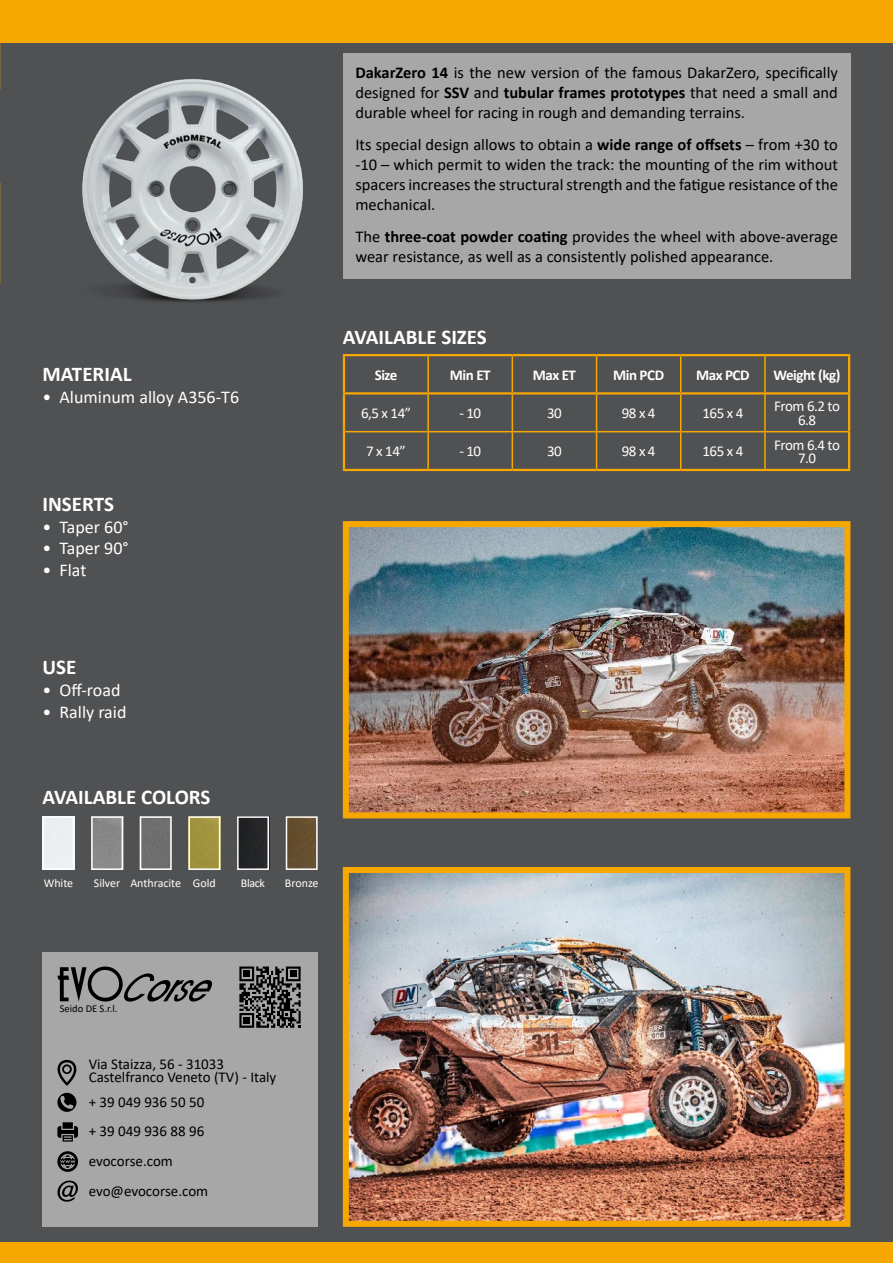
<style>
.page{position:relative;width:893px;height:1263px;background:#505153}
.page>*{position:absolute;margin:0;border:0;box-sizing:border-box;transform-origin:0 0}
.t1{font:700 21px "Calibri";color:#fff}
.t2{font:18px "Calibri";color:#fff}
.t3{font:16.5px/19.8px "Calibri";color:#000;text-align:justify}
.t4{font:15px/29.5px "Calibri";color:#000}
.t5{font:15px/13.5px "Calibri";letter-spacing:-.03em;color:#fff;text-align:center}
.t6{font:700 15px "Calibri";letter-spacing:-.03em;color:#fff}
.t7{font:12px "Calibri";color:#fff}
.t8{font:10.5px "Calibri";color:#000}
.s1{font-weight:700}
</style>
<div class="page">
<div style="left:43px;top:952px;width:275px;height:275px;background:#a7a7a8"></div>
<div style="left:0;top:1242px;width:893px;height:21px;background:#f7a800"></div>
<div style="left:0;top:0;width:893px;height:43px;background:#f7a800"></div>
<div style="left:343px;top:53px;width:507px;height:226px;background:#a7a7a8"></div>
<img style="left:350px;top:874px;width:493px;height:346px">
<div style="left:343px;top:867px;width:507px;height:360px;border:6px solid #f7a800"></div>
<img style="left:350px;top:528px;width:493px;height:283px">
<div style="left:343px;top:521px;width:507px;height:297px;border:6px solid #f7a800"></div>
<img style="left:82px;top:79px;width:221px;height:223px">
<svg style="left:57px;top:1060px;width:19px;height:25px"></svg>
<svg style="left:57px;top:1093px;width:19px;height:19px"></svg>
<svg style="left:57px;top:1122px;width:21px;height:19px"></svg>
<svg style="left:57px;top:1151px;width:21px;height:21px"></svg>
<svg style="left:57px;top:1180px;width:21px;height:22px"></svg>
<svg style="left:239px;top:966px;width:62px;height:62px"></svg>
<svg style="left:57px;top:966px;width:155px;height:35px"></svg>
<img style="left:46px;top:819px;width:25px;height:48px">
<div style="left:43px;top:816px;width:31px;height:54px;border:2px solid #fff"></div>
<div style="left:237px;top:816px;width:32px;height:54px;border:2px solid #fff"></div>
<img style="left:143px;top:819px;width:26px;height:48px">
<div style="left:140px;top:816px;width:32px;height:54px;border:2px solid #fff"></div>
<img style="left:94px;top:819px;width:26px;height:48px">
<div style="left:91px;top:816px;width:32px;height:54px;border:2px solid #fff"></div>
<img style="left:191px;top:819px;width:26px;height:48px">
<div style="left:188px;top:816px;width:32px;height:54px;border:2px solid #fff"></div>
<img style="left:289px;top:819px;width:26px;height:48px">
<div style="left:286px;top:816px;width:32px;height:54px;border:2px solid #fff"></div>
<hr style="left:343px;top:354px;width:85px;height:2px;background:#f7a800">
<hr style="left:343px;top:356px;width:2px;height:36px;background:#f7a800">
<hr style="left:428px;top:354px;width:84px;height:2px;background:#f7a800">
<hr style="left:512px;top:354px;width:85px;height:2px;background:#f7a800">
<hr style="left:597px;top:354px;width:84px;height:2px;background:#f7a800">
<hr style="left:681px;top:354px;width:84px;height:2px;background:#f7a800">
<hr style="left:765px;top:354px;width:85px;height:2px;background:#f7a800">
<hr style="left:848px;top:356px;width:2px;height:36px;background:#f7a800">
<hr style="left:343px;top:392px;width:85px;height:2px;background:#f7a800">
<hr style="left:343px;top:394px;width:2px;height:38px;background:#f7a800">
<hr style="left:428px;top:392px;width:84px;height:2px;background:#f7a800">
<hr style="left:512px;top:392px;width:85px;height:2px;background:#f7a800">
<hr style="left:597px;top:392px;width:84px;height:2px;background:#f7a800">
<hr style="left:681px;top:392px;width:84px;height:2px;background:#f7a800">
<hr style="left:765px;top:392px;width:85px;height:2px;background:#f7a800">
<hr style="left:848px;top:394px;width:2px;height:38px;background:#f7a800">
<hr style="left:343px;top:432px;width:2px;height:37px;background:#f7a800">
<hr style="left:848px;top:432px;width:2px;height:37px;background:#f7a800">
<hr style="left:343px;top:469px;width:85px;height:2px;background:#f7a800">
<hr style="left:428px;top:469px;width:84px;height:2px;background:#f7a800">
<hr style="left:512px;top:469px;width:85px;height:2px;background:#f7a800">
<hr style="left:597px;top:469px;width:84px;height:2px;background:#f7a800">
<hr style="left:681px;top:469px;width:84px;height:2px;background:#f7a800">
<hr style="left:765px;top:469px;width:85px;height:2px;background:#f7a800">
<hr style="left:427px;top:356px;width:2px;height:36px;background:#f7a800">
<hr style="left:512px;top:356px;width:1px;height:36px;background:#f7a800">
<hr style="left:596px;top:356px;width:1px;height:36px;background:#f7a800">
<hr style="left:680px;top:356px;width:1px;height:36px;background:#f7a800">
<hr style="left:764px;top:356px;width:2px;height:36px;background:#f7a800">
<hr style="left:427px;top:394px;width:2px;height:37px;background:#f7a800">
<hr style="left:512px;top:394px;width:1px;height:37px;background:#f7a800">
<hr style="left:596px;top:394px;width:1px;height:37px;background:#f7a800">
<hr style="left:680px;top:394px;width:1px;height:37px;background:#f7a800">
<hr style="left:764px;top:394px;width:2px;height:37px;background:#f7a800">
<hr style="left:345px;top:431px;width:83px;height:1px;background:#f7a800">
<hr style="left:428px;top:431px;width:84px;height:1px;background:#f7a800">
<hr style="left:427px;top:432px;width:2px;height:37px;background:#f7a800">
<hr style="left:512px;top:431px;width:85px;height:1px;background:#f7a800">
<hr style="left:512px;top:432px;width:1px;height:37px;background:#f7a800">
<hr style="left:597px;top:431px;width:84px;height:1px;background:#f7a800">
<hr style="left:596px;top:432px;width:1px;height:37px;background:#f7a800">
<hr style="left:681px;top:431px;width:84px;height:1px;background:#f7a800">
<hr style="left:680px;top:432px;width:1px;height:37px;background:#f7a800">
<hr style="left:765px;top:431px;width:83px;height:1px;background:#f7a800">
<hr style="left:764px;top:432px;width:2px;height:37px;background:#f7a800">
<p class="t1" style="left:43px;top:359px;width:91px">MATERIAL</p>
<p class="t2" style="left:43px;top:384px;width:198px">• Aluminum alloy A356-T6</p>
<p class="t1" style="left:43px;top:489px;width:73px">INSERTS</p>
<p class="t2" style="left:43px;top:514px;width:88px">• Taper 60°</p>
<p class="t2" style="left:43px;top:536px;width:88px">• Taper 90°</p>
<p class="t2" style="left:43px;top:557px;width:45px">• Flat</p>
<p class="t3" style="left:355px;top:62px;width:484px"><span class="s1">DakarZero 14</span> is the new version of the famous DakarZero, specifically designed for <span class="s1">SSV</span> and <span class="s1">tubular frames prototypes</span> that need a small and durable wheel for racing in rough and demanding terrains.</p>
<p class="t3" style="left:355px;top:135px;width:484px">Its special design allows to obtain a <span class="s1">wide range of offsets</span> – from +30 to -10 – which permit to widen the track: the mounting of the rim without spacers increases the structural strength and the fatigue resistance of the mechanical.</p>
<p class="t3" style="left:355px;top:226px;width:484px">The <span class="s1">three-coat powder coating</span> provides the wheel with above-average wear resistance, as well as a consistently polished appearance.</p>
<p class="t1" style="left:343px;top:322px;width:146px">AVAILABLE SIZES</p>
<p class="t6" style="left:375px;top:364px;width:24px">Size</p>
<p class="t6" style="left:450px;top:364px;width:42px">Min ET</p>
<p class="t6" style="left:533px;top:364px;width:45px">Max ET</p>
<p class="t6" style="left:613px;top:364px;width:52px">Min PCD</p>
<p class="t6" style="left:696px;top:364px;width:55px">Max PCD</p>
<p class="t6" style="left:773px;top:364px;width:69px">Weight (kg)</p>
<p class="t5" style="left:361px;top:406px;width:52px">6,5 x 14”</p>
<p class="t5" style="left:459px;top:406px;width:23px">- 10</p>
<p class="t5" style="left:547px;top:406px;width:16px">30</p>
<p class="t5" style="left:622px;top:406px;width:35px">98 x 4</p>
<p class="t5" style="left:702px;top:406px;width:42px">165 x 4</p>
<p class="t5" style="left:774px;top:399px;width:67px">From 6.2 to<br>6.8</p>
<p class="t5" style="left:366px;top:444px;width:41px">7 x 14”</p>
<p class="t5" style="left:459px;top:444px;width:23px">- 10</p>
<p class="t5" style="left:547px;top:444px;width:16px">30</p>
<p class="t5" style="left:622px;top:444px;width:35px">98 x 4</p>
<p class="t5" style="left:702px;top:444px;width:42px">165 x 4</p>
<p class="t5" style="left:774px;top:438px;width:67px">From 6.4 to<br>7.0</p>
<p class="t1" style="left:43px;top:652px;width:35px">USE</p>
<p class="t2" style="left:43px;top:677px;width:80px">• Off-road</p>
<p class="t2" style="left:43px;top:699px;width:85px">• Rally raid</p>
<p class="t1" style="left:43px;top:782px;width:169px">AVAILABLE COLORS</p>
<p class="t7" style="left:44px;top:875px;width:31px">White</p>
<p class="t7" style="left:94px;top:875px;width:123px">Silver Anthracite Gold</p>
<p class="t7" style="left:241px;top:875px;width:26px">Black</p>
<p class="t7" style="left:285px;top:875px;width:35px">Bronze</p>
<p class="t8" style="left:60px;top:1001px;width:59px">Seido DE S.r.l.</p>
<p class="t4" style="left:89px;top:1056px;width:189px;line-height:13.5px">Via Staizza, 56 - 31033<br>Castelfranco Veneto (TV) - Italy</p>
<p class="t4" style="left:89px;top:1086px;width:121px">+ 39 049 936 50 50 + 39 049 936 88 96 evocorse.com evo@evocorse.com</p>
</div>
